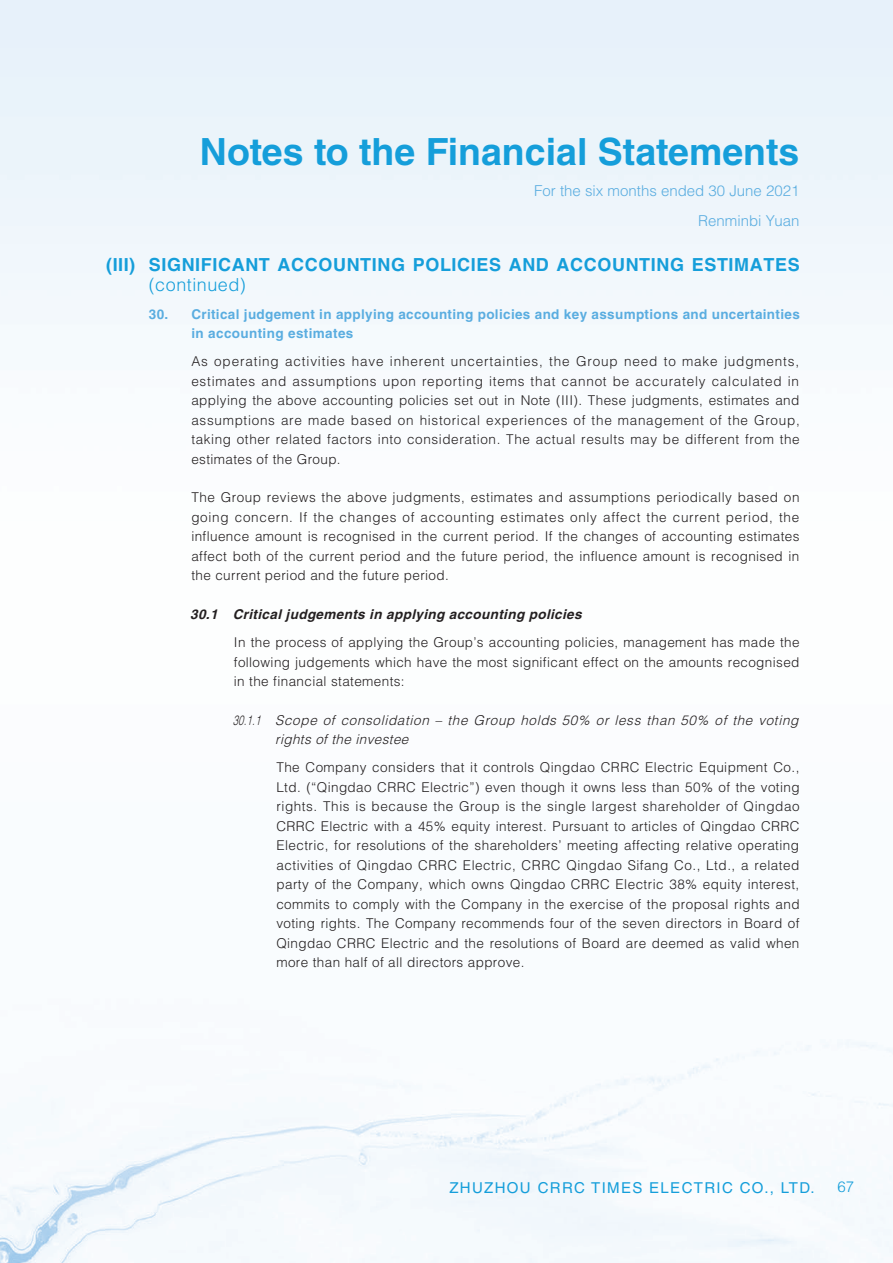
<style>
.page{position:relative;width:893px;height:1263px;background:#fff}
.page>*{position:absolute;margin:0;border:0;box-sizing:border-box;transform-origin:0 0}
.t1{font:700 37.5px "Helvetica LT Std";color:#159eda}
._01_Heading_1{font:700 18px/19.5px "Helvetica LT Std";letter-spacing:.035em;color:#159eda}
.t2{font:300 15px/30px "Helvetica LT Std";color:#5aade0;text-align:right}
.t3{font:15px "Helvetica LT Std";letter-spacing:.09em;color:#159eda}
.t4{font:300 15px "Helvetica LT Std";color:#159eda}
._00_Body_text{font:300 13.5px/19.5px "Helvetica LT Std";letter-spacing:.03em;color:#231f20;text-align:justify}
._02_Heading_2{font:700 13.5px/19.5px "Helvetica LT Std";letter-spacing:.025em;color:#5aade0}
._04_Heading_4{font:italic 300 13.5px/19.5px "Helvetica LT Std";color:#231f20;scale:.7 1}
._03_Heading_3{font:italic 700 13.5px "Helvetica LT Std";color:#231f20}
.s1{font-weight:300}
</style>
<div class="page">
<h1 class="t1" style="left:200px;top:129px;width:601px">Notes to the Financial Statements</h1>
<p class="t2" style="left:534px;top:176px;width:267px">For the six months ended 30 June 2021<br>Renminbi Yuan</p>
<p class="_01_Heading_1" style="left:149px;top:255px;width:652px;text-indent:-43px">(III) SIGNIFICANT ACCOUNTING POLICIES AND ACCOUNTING ESTIMATES <span class="s1">(continued)</span></p>
<p class="_02_Heading_2" style="left:191px;top:304px;width:610px;text-indent:-43px">30. Critical judgement in applying accounting policies and key assumptions and uncertainties in accounting estimates</p>
<p class="_00_Body_text" style="left:191px;top:352px;width:610px">As operating activities have inherent uncertainties, the Group need to make judgments, estimates and assumptions upon reporting items that cannot be accurately calculated in applying the above accounting policies set out in Note (III). These judgments, estimates and assumptions are made based on historical experiences of the management of the Group, taking other related factors into consideration. The actual results may be different from the estimates of the Group.</p>
<p class="_00_Body_text" style="left:191px;top:488px;width:610px">The Group reviews the above judgments, estimates and assumptions periodically based on going concern. If the changes of accounting estimates only affect the current period, the influence amount is recognised in the current period. If the changes of accounting estimates affect both of the current period and the future period, the influence amount is recognised in the current period and the future period.</p>
<p class="_03_Heading_3" style="left:190px;top:606px;width:397px">30.1 Criticaljudgements in applying accounting policies</p>
<p class="_00_Body_text" style="left:234px;top:632px;width:567px">In the process of applying the Group’s accounting policies, management has made the following judgements which have the most significant effect on the amounts recognised in the financial statements:</p>
<p class="_04_Heading_4" style="left:275px;top:710px;width:754px;text-indent:-43px">30.1.1 Scope of consolidation – the Group holds 50% or less than 50% of the voting rights ofthe investee</p>
<p class="_00_Body_text" style="left:276px;top:757px;width:525px">The Company considers that it controls Qingdao CRRC Electric Equipment Co., Ltd. (“Qingdao CRRC Electric”) even though it owns less than 50% of the voting rights. This is because the Group is the single largest shareholder of Qingdao CRRC Electric with a 45% equity interest. Pursuant to articles of Qingdao CRRC Electric, for resolutions of the shareholders’ meeting affecting relative operating activities of Qingdao CRRC Electric, CRRC Qingdao Sifang Co., Ltd., a related party of the Company, which owns Qingdao CRRC Electric 38% equity interest, commits to comply with the Company in the exercise of the proposal rights and voting rights. The Company recommends four of the seven directors in Board of Qingdao CRRC Electric and the resolutions of Board are deemed as valid when more than half of all directors approve.</p>
<p class="t3" style="left:449px;top:1179px;width:367px">ZHUZHOU CRRC TIMES ELECTRIC CO., LTD.</p>
<p class="t4" style="left:837px;top:1178px;width:18px">67</p>
</div>
